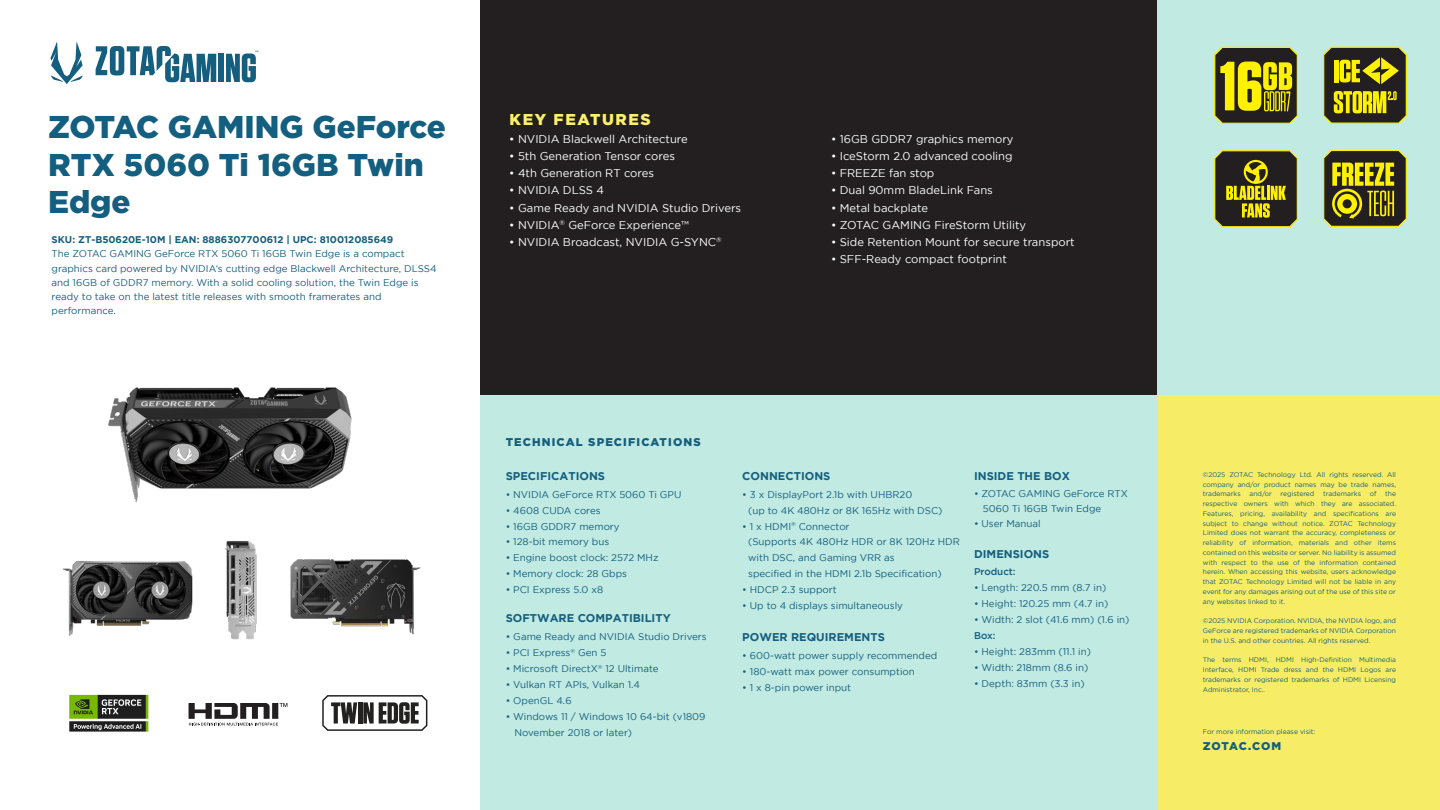
<style>
.page{position:relative;width:1440px;height:810px;background:#fff}
.page>*{position:absolute;margin:0;border:0;box-sizing:border-box;transform-origin:0 0}
.t1{font:900 31.5px/37.5px "Gotham";color:#145f7f}
.t2{font:900 15.75px "Gotham";letter-spacing:.1em;color:#fbf06e}
.t3{font:11.25px "Gotham";color:#fff}
.t4{font:700 11.25px "Gotham";color:#145f7f}
.t5{font:900 11.25px "Gotham";letter-spacing:.1em;color:#145f7f}
.t6{font:900 11.25px "Gotham";letter-spacing:.07em;color:#145f7f}
.t7{font:9.75px/16px "Gotham";color:#145f7f}
.t8{font:700 9.75px "Gotham";color:#145f7f}
.t9{font:500 9.75px "Gotham";color:#145f7f}
.t10{font:6.75px/9.8px "Gotham";color:#145f7f;text-align:justify}
.s1{font-size:6px}
</style>
<div class="page">
<div style="left:1158px;top:384px;width:282px;height:426px;background:#f6ec65"></div>
<div style="left:480px;top:384px;width:678px;height:426px;background:#c1eae2"></div>
<div style="left:480px;top:0;width:678px;height:394px;background:#231f20"></div>
<div style="left:1157px;top:0;width:283px;height:394px;background:#c1eae2"></div>
<svg style="left:50px;top:41px;width:33px;height:43px"></svg>
<svg style="left:96px;top:46px;width:120px;height:36px"></svg>
<div style="left:218px;top:54px;width:6px;height:28px;background:#145f7f"></div>
<svg style="left:226px;top:51px;width:32px;height:31px"></svg>
<svg style="left:1323px;top:150px;width:84px;height:77px;background:#6c651a"></svg>
<svg style="left:1214px;top:47px;width:84px;height:77px;background:#817a16"></svg>
<svg style="left:189px;top:703px;width:98px;height:23px"></svg>
<svg style="left:69px;top:695px;width:79px;height:37px;background:#5b6942"></svg>
<svg style="left:1214px;top:150px;width:84px;height:77px;background:#58531d"></svg>
<svg style="left:1323px;top:47px;width:84px;height:77px;background:#6f6818"></svg>
<img style="left:108px;top:387px;width:244px;height:116px">
<img style="left:239px;top:540px;width:18px;height:100px">
<img style="left:290px;top:559px;width:131px;height:76px">
<img style="left:62px;top:540px;width:177px;height:100px">
<svg style="left:322px;top:695px;width:105px;height:36px"></svg>
<h1 class="t1" style="left:48px;top:108px;width:399px">ZOTAC GAMING GeForce<br>RTX 5060 Ti 16GB Twin<br>Edge</h1>
<p class="t8" style="left:52px;top:234px;width:343px">SKU: ZT-B50620E-10M | EAN: 8886307700612 | UPC: 810012085649</p>
<p class="t7" style="left:52px;top:247px;width:387px;line-height:14.2px">The ZOTAC GAMING GeForce RTX 5060 Ti 16GB Twin Edge is a compact graphics card powered by NVIDIA‘s cutting edge Blackwell Architecture, DLSS4 and 16GB of GDDR7 memory. With a solid cooling solution, the Twin Edge is ready to take on the latest title releases with smooth framerates and performance.</p>
<h2 class="t2" style="left:510px;top:110px;width:143px">KEY FEATURES</h2>
<p class="t3" style="left:509px;top:132px;width:180px">• NVIDIA Blackwell Architecture</p>
<p class="t3" style="left:509px;top:150px;width:167px">• 5th Generation Tensor cores</p>
<p class="t3" style="left:509px;top:167px;width:146px">• 4th Generation RT cores</p>
<p class="t3" style="left:509px;top:184px;width:96px">• NVIDIA DLSS 4</p>
<p class="t3" style="left:509px;top:201px;width:233px">• Game Ready and NVIDIA Studio Drivers</p>
<p class="t3" style="left:509px;top:219px;width:181px">• NVIDIA<sup>®</sup> GeForce Experience™</p>
<p class="t3" style="left:509px;top:236px;width:214px">• NVIDIA Broadcast, NVIDIA G-SYNC<sup>®</sup></p>
<p class="t5" style="left:506px;top:436px;width:197px">TECHNICAL SPECIFICATIONS</p>
<p class="t3" style="left:831px;top:132px;width:184px">• 16GB GDDR7 graphics memory</p>
<p class="t3" style="left:831px;top:150px;width:183px">• IceStorm 2.0 advanced cooling</p>
<p class="t3" style="left:831px;top:167px;width:105px">• FREEZE fan stop</p>
<p class="t3" style="left:831px;top:184px;width:163px">• Dual 90mm BladeLink Fans</p>
<p class="t3" style="left:831px;top:201px;width:99px">• Metal backplate</p>
<p class="t3" style="left:831px;top:219px;width:197px">• ZOTAC GAMING FireStorm Utility</p>
<p class="t3" style="left:831px;top:236px;width:245px">• Side Retention Mount for secure transport</p>
<p class="t3" style="left:831px;top:253px;width:178px">• SFF-Ready compact footprint</p>
<p class="t4" style="left:506px;top:470px;width:101px">SPECIFICATIONS</p>
<p class="t7" style="left:506px;top:486px;width:177px">• NVIDIA GeForce RTX 5060 Ti GPU</p>
<p class="t7" style="left:506px;top:502px;width:96px">• 4608 CUDA cores</p>
<p class="t7" style="left:506px;top:518px;width:115px">• 16GB GDDR7 memory</p>
<p class="t7" style="left:506px;top:534px;width:105px">• 128-bit memory bus</p>
<p class="t7" style="left:506px;top:550px;width:154px">• Engine boost clock: 2572 MHz</p>
<p class="t7" style="left:506px;top:566px;width:123px">• Memory clock: 28 Gbps</p>
<p class="t7" style="left:506px;top:582px;width:99px">• PCI Express 5.0 x8</p>
<p class="t4" style="left:506px;top:611px;width:167px">SOFTWARE COMPATIBILITY</p>
<p class="t7" style="left:506px;top:628px;width:203px">• Game Ready and NVIDIA Studio Drivers</p>
<p class="t7" style="left:506px;top:644px;width:102px">• PCI Express<sup>®</sup> Gen 5</p>
<p class="t7" style="left:506px;top:660px;width:154px">• Microsoft DirectX<sup>®</sup> 12 Ultimate</p>
<p class="t7" style="left:506px;top:676px;width:136px">• Vulkan RT APIs, Vulkan 1.4</p>
<p class="t7" style="left:506px;top:692px;width:67px">• OpenGL 4.6</p>
<p class="t7" style="left:514px;top:708px;width:193px;text-indent:-9px">• Windows 11 / Windows 10 64-bit (v1809<br>November 2018 or later)</p>
<p class="t4" style="left:742px;top:470px;width:90px">CONNECTIONS</p>
<p class="t7" style="left:748px;top:486px;width:196px;text-indent:-6px">• 3 x DisplayPort 2.1b with UHBR20<br>(up to 4K 480Hz or 8K 165Hz with DSC)</p>
<p class="t7" style="left:748px;top:518px;width:213px;text-indent:-6px">• 1 x HDMI<sup>®</sup> Connector<br>(Supports 4K 480Hz HDR or 8K 120Hz HDR with DSC, and Gaming VRR as<br>specified in the HDMI 2.1b Specification)</p>
<p class="t7" style="left:742px;top:582px;width:96px">• HDCP 2.3 support</p>
<p class="t7" style="left:742px;top:598px;width:162px">• Up to 4 displays simultaneously</p>
<p class="t4" style="left:742px;top:631px;width:144px">POWER REQUIREMENTS</p>
<p class="t7" style="left:742px;top:647px;width:196px">• 600-watt power supply recommended</p>
<p class="t7" style="left:742px;top:663px;width:174px">• 180-watt max power consumption</p>
<p class="t7" style="left:742px;top:679px;width:110px">• 1 x 8-pin power input</p>
<p class="t4" style="left:974px;top:470px;width:98px">INSIDE THE BOX</p>
<p class="t7" style="left:983px;top:485px;width:146px;line-height:15.8px;text-indent:-9px">• ZOTAC GAMING GeForce RTX<br>5060 Ti 16GB Twin Edge</p>
<p class="t7" style="left:974px;top:516px;width:68px">• User Manual</p>
<p class="t4" style="left:974px;top:547px;width:77px">DIMENSIONS</p>
<p class="t9" style="left:974px;top:566px;width:43px">Product:</p>
<p class="t7" style="left:974px;top:579px;width:134px">• Length: 220.5 mm (8.7 in)</p>
<p class="t7" style="left:974px;top:595px;width:136px">• Height: 120.25 mm (4.7 in)</p>
<p class="t7" style="left:974px;top:611px;width:157px">• Width: 2 slot (41.6 mm) (1.6 in)</p>
<p class="t9" style="left:974px;top:630px;width:23px">Box:</p>
<p class="t7" style="left:974px;top:643px;width:118px">• Height: 283mm (11.1 in)</p>
<p class="t7" style="left:974px;top:659px;width:116px">• Width: 218mm (8.6 in)</p>
<p class="t7" style="left:974px;top:675px;width:112px">• Depth: 83mm (3.3 in)</p>
<p class="t10" style="left:1203px;top:470px;width:195px">©2025 ZOTAC Technology Ltd. All rights reserved. All company and/or product names may be trade names, trademarks</p>
<p class="t10" style="left:1249px;top:489px;width:24px">and/or</p>
<p class="t10" style="left:1281px;top:489px;width:35px">registered</p>
<p class="t10" style="left:1323px;top:489px;width:39px">trademarks</p>
<p class="t10" style="left:1370px;top:489px;width:8px">of</p>
<p class="t10" style="left:1203px;top:489px;width:195px;text-indent:182px">the respective owners with which they are associated.<br>Features, pricing, availability and specifications are subject to change without notice. ZOTAC Technology Limited does not warrant the accuracy, completeness or reliability of information, materials and other items contained on this website or server. No liability is assumed with respect to the use of the information contained herein. When accessing this website, users acknowledge that ZOTAC Technology Limited will not be liable in any event for any damages arising out of the use of this site or any websites linked to it.</p>
<p class="t10" style="left:1203px;top:616px;width:195px">©2025 NVIDIA Corporation. NVIDIA, the NVIDIA logo, and GeForce are registered trademarks of NVIDIA Corporation in the U.S. and other countries. All rights reserved.</p>
<p class="t10" style="left:1203px;top:655px;width:195px">The terms HDMI, HDMI High-Definition Multimedia Interface, HDMI Trade dress and the HDMI Logos are trademarks or registered trademarks of HDMI Licensing</p>
<p class="t10" style="left:1203px;top:685px;width:64px">Administrator, Inc.<span class="s1">.</span></p>
<p class="t10" style="left:1203px;top:726px;width:114px">For more information please visit:</p>
<p class="t6" style="left:1203px;top:739px;width:80px">ZOTAC.COM</p>
</div>
